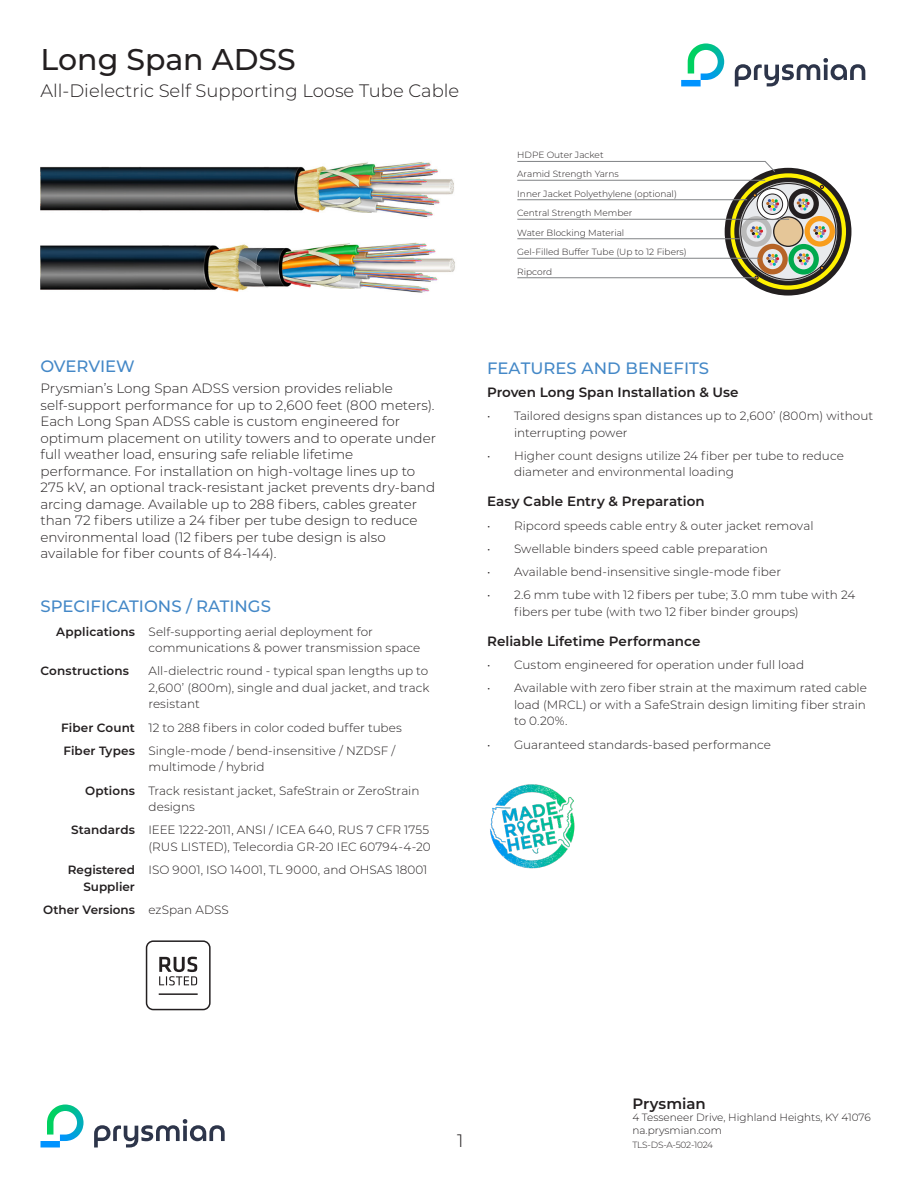
<style>
.page{position:relative;width:918px;height:1188px;background:#fff}
.page>*{position:absolute;margin:0;border:0;box-sizing:border-box;transform-origin:0 0}
.t1{font:500 30px "Montserrat";color:#231f20}
.t2{font:300 18px "Montserrat";color:#231f20}
.body_second_paragraph{font:500 16.5px "Montserrat";color:#4488c7}
.Cover_Page_Body_Copy{font:500 16.5px "Montserrat";color:#4488c7}
._3_Subs_Blue{font:500 16.5px "Montserrat";letter-spacing:-.01em;color:#4488c7}
._8_Intro_text{font:600 15px "Montserrat";letter-spacing:-.005em;color:#231f20}
.Body_copy{font:300 13.5px/16.5px "Montserrat";color:#231f20}
.Body_copy-2{font:600 13.5px "Montserrat";color:#231f20}
.body_second_paragraph-2{font:300 12px/16.5px "Montserrat";letter-spacing:.005em;color:#231f20}
.Line_Items_under_features_and_Benefits{font:300 12px/16.5px "Montserrat";letter-spacing:.005em;color:#231f20}
.body_second_paragraph-3{font:600 12px "Montserrat";color:#231f20}
._8_Intro_text-2{font:300 10.5px "Montserrat";color:#231f20}
.t3{font:300 9px/19.5px "Montserrat";color:#231f20}
.t4{font:300 9px "Montserrat";letter-spacing:-.025em;color:#231f20}
.s1{font-weight:600}
.s2{font-weight:300}
</style>
<div class="page">
<svg style="left:94px;top:1119px;width:131px;height:28px"></svg>
<svg style="left:47px;top:1105px;width:37px;height:36px"></svg>
<div style="left:40px;top:1141px;width:20px;height:6px;background:#0093ff"></div>
<svg style="left:735px;top:58px;width:130px;height:28px"></svg>
<svg style="left:688px;top:43px;width:36px;height:37px"></svg>
<div style="left:681px;top:80px;width:20px;height:6px;background:#0093ff"></div>
<img style="left:490px;top:784px;width:85px;height:85px">
<div style="left:146px;top:940px;width:65px;height:70px;border:2px solid #231f20;border-radius:7px"></div>
<hr style="left:159px;top:993px;width:39px;height:2px;background:#231f20">
<svg style="left:159px;top:957px;width:38px;height:28px"></svg>
<img style="left:40px;top:242px;width:415px;height:51px">
<img style="left:40px;top:162px;width:414px;height:55px">
<div style="left:725px;top:168px;width:126px;height:128px;background:#231f20;border-radius:50%"></div>
<svg style="left:730px;top:173px;width:116px;height:117px;background:#e5d804"></svg>
<div style="left:734px;top:178px;width:108px;height:107px;background:#231f20;border-radius:50%"></div>
<svg style="left:739px;top:182px;width:99px;height:99px"></svg>
<svg style="left:741px;top:184px;width:95px;height:95px;background:#d2d4d0"></svg>
<div style="left:774px;top:217px;width:29px;height:29px;background:#e5c698;border-radius:50%"></div>
<div style="left:773px;top:216px;width:30px;height:31px;border:1px solid #231f20;border-radius:50%"></div>
<svg style="left:757px;top:188px;width:31px;height:32px"></svg>
<div style="left:757px;top:188px;width:31px;height:32px;border:1px solid #231f20;border-radius:50%"></div>
<div style="left:788px;top:188px;width:31px;height:31px;border:5px solid #231f20;border-radius:50%"></div>
<div style="left:805px;top:216px;width:30px;height:31px;border:5px solid #f89d1c;border-radius:50%"></div>
<div style="left:788px;top:244px;width:31px;height:31px;border:5px solid #00aa4e;border-radius:50%"></div>
<div style="left:757px;top:244px;width:31px;height:30px;border:5px solid #b66427;border-radius:50%"></div>
<div style="left:741px;top:216px;width:31px;height:31px;border:5px solid #bababa;border-radius:50%"></div>
<div style="left:762px;top:194px;width:21px;height:20px;background:#e8eaed;border-radius:50%"></div>
<div style="left:762px;top:194px;width:21px;height:20px;border:1px solid #231f20;border-radius:50%"></div>
<svg style="left:820px;top:185px;width:4px;height:4px"></svg>
<svg style="left:797px;top:199px;width:13px;height:11px"></svg>
<svg style="left:766px;top:199px;width:13px;height:12px"></svg>
<svg style="left:813px;top:226px;width:13px;height:12px"></svg>
<svg style="left:797px;top:253px;width:13px;height:12px"></svg>
<svg style="left:766px;top:254px;width:13px;height:12px"></svg>
<svg style="left:750px;top:226px;width:13px;height:12px"></svg>
<hr style="left:517px;top:180px;width:248px;height:1px;background:#808285">
<svg style="left:517px;top:161px;width:259px;height:12px"></svg>
<hr style="left:517px;top:199px;width:230px;height:1px;background:#808285">
<hr style="left:517px;top:219px;width:272px;height:1px;background:#808285">
<hr style="left:517px;top:238px;width:223px;height:1px;background:#808285">
<hr style="left:517px;top:258px;width:242px;height:1px;background:#808285">
<hr style="left:517px;top:277px;width:239px;height:1px;background:#808285">
<p class="t1" style="left:40px;top:38px;width:257px">Long Span ADSS</p>
<p class="t2" style="left:40px;top:78px;width:420px">All-Dielectric Self Supporting Loose Tube Cable</p>
<p class="t3" style="left:517px;top:145px;width:88px">HDPE Outer Jacket</p>
<p class="t3" style="left:517px;top:184px;width:171px">Inner Jacket Polyethylene (optional)<br>Central Strength Member<br>Water Blocking Material<br>Gel-Filled Buffer Tube (Up to 12 Fibers)<br>Ripcord</p>
<p class="t3" style="left:517px;top:164px;width:103px">Aramid Strength Yarns</p>
<p class="_3_Subs_Blue" style="left:40px;top:355px;width:96px">OVERVIEW</p>
<p class="Body_copy" style="left:40px;top:380px;width:397px">Prysmian’s Long Span ADSS version provides reliable self-support performance for up to 2,600 feet (800 meters).<br>Each Long Span ADSS cable is custom engineered for optimum placement on utility towers and to operate under full weather load, ensuring safe reliable lifetime performance. For installation on high-voltage lines up to 275 kV, an optional track-resistant jacket prevents dry-band arcing damage. Available up to 288 fibers, cables greater than 72 fibers utilize a 24 fiber per tube design to reduce environmental load (12 fibers per tube design is also available for fiber counts of 84-144).</p>
<p class="body_second_paragraph" style="left:40px;top:595px;width:232px">SPECIFICATIONS / RATINGS</p>
<p class="body_second_paragraph-2" style="left:148px;top:623px;width:273px;text-indent:-92px"><span class="s1">Applications</span> Self-supporting aerial deployment for communications &amp; power transmission space</p>
<p class="body_second_paragraph-3" style="left:40px;top:663px;width:90px">Constructions</p>
<p class="body_second_paragraph-2" style="left:148px;top:663px;width:283px;text-align:justify">All-dielectric round - typical span lengths up to 2,600’ (800m), single and dual jacket, and track resistant</p>
<p class="body_second_paragraph-2" style="left:61px;top:719px;width:342px"><span class="s1">Fiber Count</span> 12 to 288 fibers in color coded buffer tubes</p>
<p class="body_second_paragraph-2" style="left:148px;top:742px;width:248px;text-indent:-85px"><span class="s1">Fiber Types</span> Single-mode / bend-insensitive / NZDSF / multimode / hybrid</p>
<p class="body_second_paragraph-2" style="left:148px;top:782px;width:272px;text-indent:-63px"><span class="s1">Options</span> Track resistant jacket, SafeStrain or ZeroStrain designs</p>
<p class="body_second_paragraph-2" style="left:71px;top:822px;width:361px;text-align:right"><span class="s1">Standards</span> IEEE 1222-2011, ANSI / ICEA 640, RUS 7 CFR 1755 (RUS LISTED), Telecordia GR-20 IEC 60794-4-20</p>
<p class="body_second_paragraph-2" style="left:68px;top:861px;width:361px"><span class="s1">Registered</span> ISO 9001, ISO 14001, TL 9000, and OHSAS 18001</p>
<p class="body_second_paragraph-3" style="left:83px;top:878px;width:53px">Supplier</p>
<p class="body_second_paragraph-3" style="left:43px;top:901px;width:187px">Other Versions <span class="s2">ezSpan ADSS</span></p>
<p class="Cover_Page_Body_Copy" style="left:487px;top:356px;width:224px">FEATURES AND BENEFITS</p>
<p class="Body_copy-2" style="left:487px;top:383px;width:253px">Proven Long Span Installation &amp; Use</p>
<p class="Line_Items_under_features_and_Benefits" style="left:514px;top:407px;width:361px;text-indent:-27px">• Tailored designs span distances up to 2,600’ (800m) without interrupting power</p>
<p class="Line_Items_under_features_and_Benefits" style="left:514px;top:447px;width:331px;text-indent:-27px">• Higher count designs utilize 24 fiber per tube to reduce diameter and environmental loading</p>
<p class="Body_copy-2" style="left:487px;top:492px;width:219px">Easy Cable Entry &amp; Preparation</p>
<p class="body_second_paragraph-2" style="left:487px;top:517px;width:328px">• Ripcord speeds cable entry &amp; outer jacket removal</p>
<p class="body_second_paragraph-2" style="left:487px;top:540px;width:282px">• Swellable binders speed cable preparation</p>
<p class="body_second_paragraph-2" style="left:487px;top:563px;width:296px">• Available bend-insensitive single-mode fiber</p>
<p class="body_second_paragraph-2" style="left:514px;top:587px;width:343px;text-indent:-27px">• 2.6 mm tube with 12 fibers per tube; 3.0 mm tube with 24 fibers per tube (with two 12 fiber binder groups)</p>
<p class="Body_copy-2" style="left:487px;top:632px;width:215px">Reliable Lifetime Performance</p>
<p class="body_second_paragraph-2" style="left:487px;top:656px;width:319px">• Custom engineered for operation under full load</p>
<p class="body_second_paragraph-2" style="left:514px;top:680px;width:354px;text-align:justify;text-indent:-27px">• Available with zero fiber strain at the maximum rated cable load (MRCL) or with a SafeStrain design limiting fiber strain to 0.20%.</p>
<p class="body_second_paragraph-2" style="left:487px;top:736px;width:285px">• Guaranteed standards-based performance</p>
<p class="t2" style="left:457px;top:1128px;width:8px">1</p>
<p class="_8_Intro_text" style="left:632px;top:1093px;width:75px">Prysmian</p>
<p class="_8_Intro_text-2" style="left:632px;top:1111px;width:240px">4 Tesseneer Drive, Highland Heights, KY 41076</p>
<p class="_8_Intro_text-2" style="left:632px;top:1123px;width:91px">na.prysmian.com</p>
<p class="t4" style="left:632px;top:1138px;width:82px">TLS-DS-A-502-1024</p>
</div>
